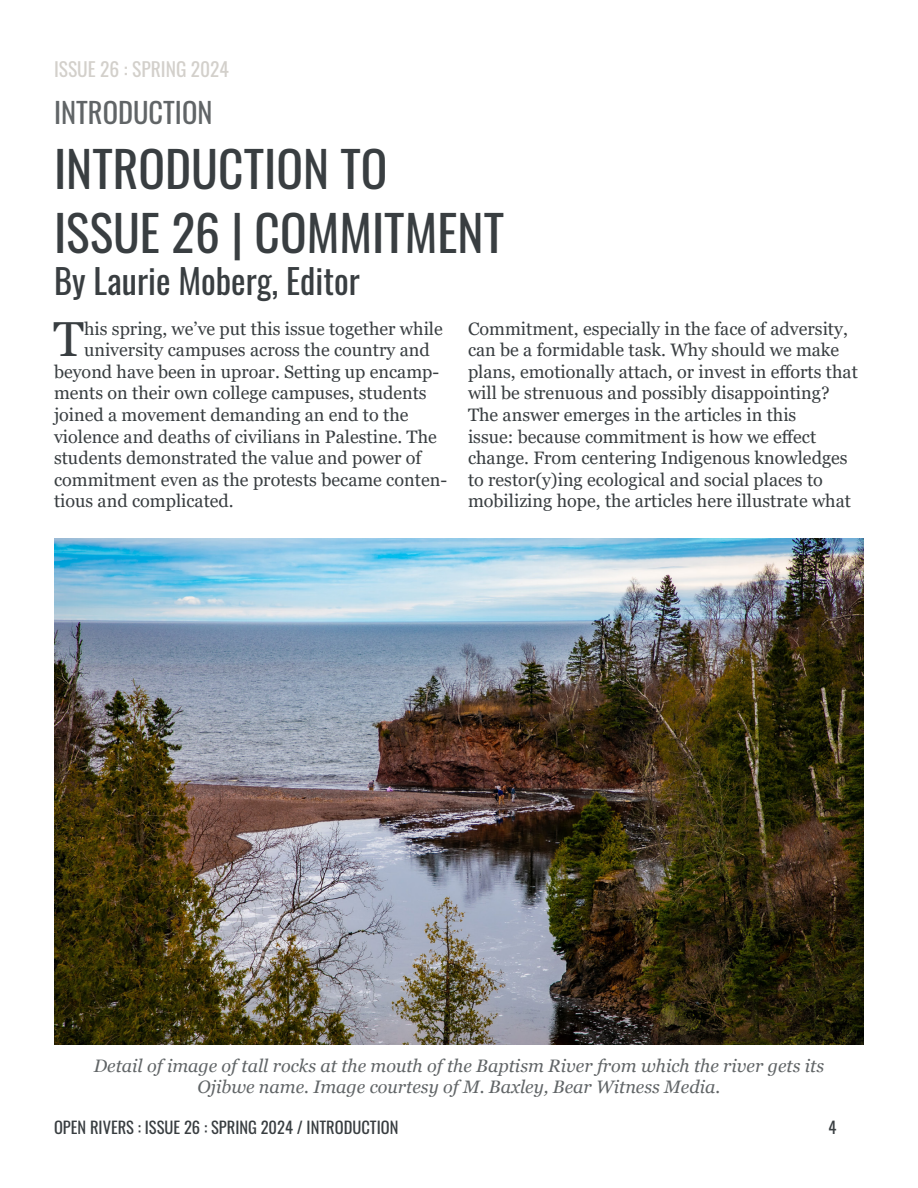
<style>
.page{position:relative;width:918px;height:1188px;background:#fff}
.page>*{position:absolute;margin:0;border:0;box-sizing:border-box;transform-origin:0 0}
.t1{font:49.5px/64.5px "Oswald";color:#393e41}
.t2{font:49.2px "Georgia";color:#393e41}
.t3{font:34.5px "Oswald";color:#393e41}
.t4{font:28.5px "Oswald";color:#616567}
.t5{font:19.5px "Oswald";color:#d3d0cb}
.t6{font:18px/21.6px "Georgia";color:#393e41}
.t7{font:italic 18px/21.6px "Georgia";color:#616567;text-align:center}
.t8{font:16.5px "Oswald";color:#393e41}
</style>
<div class="page">
<img style="left:54px;top:538px;width:810px;height:507px">
<p class="t5" style="left:54px;top:52px;width:177px">ISSUE 26 : SPRING 2024</p>
<h3 class="t4" style="left:54px;top:87px;width:160px">INTRODUCTION</h3>
<h1 class="t1" style="left:54px;top:131px;width:452px">INTRODUCTION TO<br>ISSUE 26 | COMMITMENT</h1>
<h3 class="t3" style="left:54px;top:250px;width:307px">By Laurie Moberg, Editor</h3>
<h2 class="t2" style="left:54px;top:309px;width:32px">T</h2>
<p class="t6" style="left:84px;top:318px;width:360px">his spring, we’ve put this issue together while</p>
<p class="t6" style="left:468px;top:318px;width:391px">Commitment, especially in the face of adversity, can be a formidable task. Why should we make plans, emotionally attach, or invest in efforts that will be strenuous and possibly disappointing?<br>The answer emerges in the articles in this<br>issue: because commitment is how we effect change. From centering Indigenous knowledges to restor(y)ing ecological and social places to mobilizing hope, the articles here illustrate what</p>
<p class="t6" style="left:84px;top:340px;width:347px">university campuses across the country and</p>
<p class="t6" style="left:54px;top:361px;width:387px">beyond have been in uproar. Setting up encamp-</p>
<p class="t6" style="left:54px;top:383px;width:374px">ments on their own college campuses, students</p>
<p class="t6" style="left:54px;top:404px;width:356px">joined a movement demanding an end to the</p>
<p class="t6" style="left:54px;top:426px;width:384px">violence and deaths of civilians in Palestine. The</p>
<p class="t6" style="left:54px;top:448px;width:369px">students demonstrated the value and power of</p>
<p class="t6" style="left:54px;top:469px;width:395px">commitment even as the protests became conten-</p>
<p class="t6" style="left:54px;top:491px;width:181px">tious and complicated.</p>
<p class="t7" style="left:94px;top:1055px;width:732px">Detail of image of tall rocks at the mouth of the Baptism River from which the river gets its<br>Ojibwe name. Image courtesy of M. Baxley, Bear Witness Media.</p>
<p class="t8" style="left:54px;top:1113px;width:346px">OPEN RIVERS : ISSUE 26 : SPRING 2024 / INTRODUCTION</p>
<p class="t8" style="left:829px;top:1113px;width:9px">4</p>
</div>
